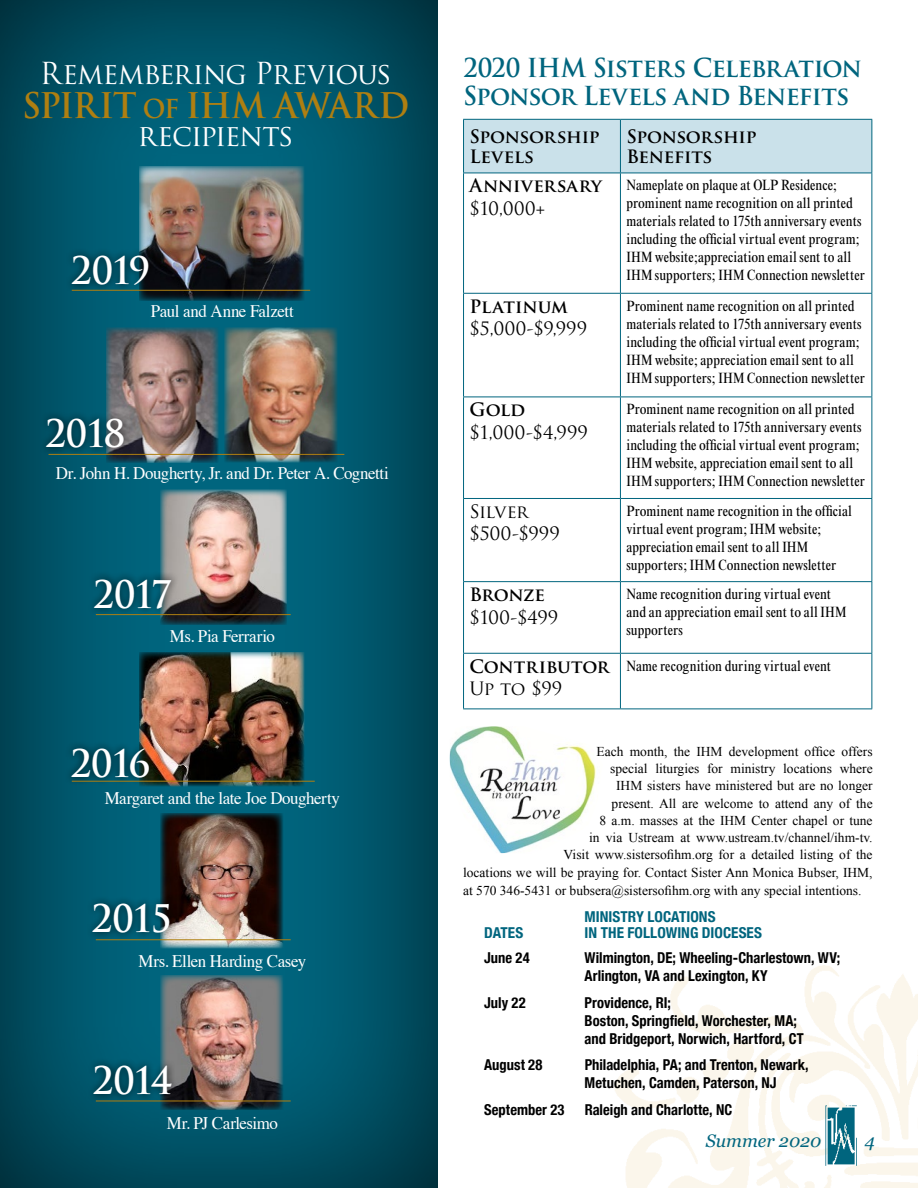
<style>
.page{position:relative;width:918px;height:1188px;background:#fff}
.page>*{position:absolute;margin:0;border:0;box-sizing:border-box;transform-origin:0 0}
.t1{font:700 37.05px "Trajan Pro";letter-spacing:-.055em;color:#fff;scale:.96 1}
.t2{font:700 34.5px "Trajan Pro";letter-spacing:-.035em;color:#af7f11;scale:.96 1}
.t3{font:29.55px "Trajan Pro";letter-spacing:-.035em;color:#fff;scale:.96 1}
.t4{font:700 25.5px/28.5px "Trajan Pro";letter-spacing:-.035em;color:#00657e;scale:.96 1}
.t5{font:700 18px/19.5px "Trajan Pro";letter-spacing:-.015em;color:#000}
.t6{font:18px/22.5px "Trajan Pro";letter-spacing:.005em;color:#000}
.t7{font:italic 18px "Georgia";color:#00657e}
.t8{font:700 18px "Trajan Pro";letter-spacing:.015em;color:#000}
.t9{font:17.7px "Times";letter-spacing:-.025em;color:#fff;scale:.96 1}
.t10{font:condensed 15px/18px "Times New Roman";color:#000}
.t11{font:700 condensed 15px/18px "Helvetica Neue";color:#000}
.t12{font:700 condensed 15px "Helvetica Neue";letter-spacing:.005em;color:#00657e}
.t13{font:13.5px "Times New Roman";color:#000}
.s1{font-size:25.5px}
</style>
<div class="page">
<img style="left:614px;top:966px;width:304px;height:222px">
<img style="left:824px;top:1104px;width:34px;height:64px">
<div style="left:0;top:0;width:450px;height:1188px;background:#000;opacity:.75"></div>
<img style="left:139px;top:166px;width:165px;height:135px">
<img style="left:161px;top:490px;width:126px;height:134px">
<img style="left:161px;top:813px;width:122px;height:135px">
<img style="left:161px;top:975px;width:122px;height:135px">
<img style="left:139px;top:652px;width:165px;height:134px">
<img style="left:106px;top:328px;width:113px;height:135px">
<img style="left:225px;top:328px;width:113px;height:134px">
<img style="left:450px;top:726px;width:146px;height:127px">
<div style="left:65px;top:248px;width:92px;height:45px;background:#000;opacity:.75"></div>
<div style="left:87px;top:571px;width:92px;height:45px;background:#000;opacity:.75"></div>
<div style="left:64px;top:740px;width:93px;height:46px;background:#000;opacity:.75"></div>
<div style="left:86px;top:896px;width:92px;height:45px;background:#000;opacity:.75"></div>
<div style="left:86px;top:1057px;width:93px;height:46px;background:#000;opacity:.75"></div>
<div style="left:39px;top:411px;width:93px;height:45px;background:#000;opacity:.75"></div>
<div style="left:464px;top:120px;width:408px;height:53px;background:#cae1ea"></div>
<hr style="left:463px;top:173px;width:157px;height:1px;background:#00657e">
<hr style="left:463px;top:173px;width:1px;height:120px;background:#00657e">
<hr style="left:620px;top:173px;width:252px;height:1px;background:#00657e">
<hr style="left:620px;top:173px;width:1px;height:120px;background:#00657e">
<hr style="left:872px;top:173px;width:1px;height:120px;background:#00657e">
<hr style="left:463px;top:293px;width:157px;height:1px;background:#00657e">
<hr style="left:463px;top:294px;width:1px;height:103px;background:#00657e">
<hr style="left:620px;top:293px;width:252px;height:1px;background:#00657e">
<hr style="left:620px;top:294px;width:1px;height:103px;background:#00657e">
<hr style="left:872px;top:294px;width:1px;height:103px;background:#00657e">
<hr style="left:463px;top:397px;width:157px;height:1px;background:#00657e">
<hr style="left:463px;top:397px;width:1px;height:101px;background:#00657e">
<hr style="left:620px;top:397px;width:252px;height:1px;background:#00657e">
<hr style="left:620px;top:397px;width:1px;height:101px;background:#00657e">
<hr style="left:872px;top:397px;width:1px;height:101px;background:#00657e">
<hr style="left:463px;top:498px;width:157px;height:1px;background:#00657e">
<hr style="left:463px;top:499px;width:1px;height:82px;background:#00657e">
<hr style="left:620px;top:498px;width:252px;height:1px;background:#00657e">
<hr style="left:620px;top:499px;width:1px;height:82px;background:#00657e">
<hr style="left:872px;top:499px;width:1px;height:82px;background:#00657e">
<hr style="left:463px;top:581px;width:157px;height:1px;background:#00657e">
<hr style="left:463px;top:582px;width:1px;height:71px;background:#00657e">
<hr style="left:620px;top:581px;width:252px;height:1px;background:#00657e">
<hr style="left:620px;top:582px;width:1px;height:71px;background:#00657e">
<hr style="left:872px;top:582px;width:1px;height:71px;background:#00657e">
<hr style="left:463px;top:653px;width:157px;height:1px;background:#00657e">
<hr style="left:463px;top:654px;width:1px;height:55px;background:#00657e">
<hr style="left:620px;top:653px;width:252px;height:1px;background:#00657e">
<hr style="left:620px;top:654px;width:1px;height:55px;background:#00657e">
<hr style="left:872px;top:654px;width:1px;height:55px;background:#00657e">
<hr style="left:463px;top:709px;width:157px;height:1px;background:#00657e">
<hr style="left:620px;top:709px;width:252px;height:1px;background:#00657e">
<hr style="left:463px;top:120px;width:1px;height:53px;background:#00657e">
<hr style="left:463px;top:119px;width:157px;height:1px;background:#00657e">
<hr style="left:620px;top:119px;width:252px;height:1px;background:#00657e">
<hr style="left:620px;top:120px;width:1px;height:53px;background:#00657e">
<hr style="left:872px;top:120px;width:1px;height:53px;background:#00657e">
<hr style="left:72px;top:290px;width:238px;height:1px;background:#af7f11">
<hr style="left:96px;top:614px;width:195px;height:1px;background:#af7f11">
<hr style="left:96px;top:939px;width:195px;height:1px;background:#af7f11">
<hr style="left:96px;top:1101px;width:195px;height:1px;background:#af7f11">
<hr style="left:72px;top:781px;width:243px;height:1px;background:#af7f11">
<hr style="left:49px;top:454px;width:295px;height:1px;background:#af7f11">
<h3 class="t3" style="left:40px;top:54px;width:368px">Remembering Previous</h3>
<h2 class="t2" style="left:22px;top:84px;width:405px">SPIRIT <span class="s1">OF</span> IHM AWARD</h2>
<h3 class="t3" style="left:138px;top:116px;width:164px">recipients</h3>
<h1 class="t1" style="left:71px;top:248px;width:84px">2019</h1>
<p class="t9" style="left:151px;top:294px;width:150px">Paul and Anne Falzett</p>
<h1 class="t1" style="left:45px;top:411px;width:85px">2018</h1>
<p class="t9" style="left:56px;top:457px;width:348px">Dr. John H. Dougherty, Jr. and Dr. Peter A. Cognetti</p>
<h1 class="t1" style="left:93px;top:571px;width:84px">2017</h1>
<p class="t9" style="left:170px;top:619px;width:111px">Ms. Pia Ferrario</p>
<h1 class="t1" style="left:70px;top:741px;width:85px">2016</h1>
<p class="t9" style="left:105px;top:782px;width:247px">Margaret and the late Joe Dougherty</p>
<h1 class="t1" style="left:91px;top:896px;width:86px">2015</h1>
<p class="t9" style="left:139px;top:944px;width:176px">Mrs. Ellen Harding Casey</p>
<h1 class="t1" style="left:92px;top:1058px;width:85px">2014</h1>
<p class="t9" style="left:167px;top:1106px;width:117px">Mr. PJ Carlesimo</p>
<h3 class="t4" style="left:463px;top:54px;width:417px">2020 IHM Sisters Celebration<br>Sponsor Levels and Benefits</h3>
<p class="t5" style="left:470px;top:127px;width:132px">Sponsorship<br>Levels</p>
<p class="t5" style="left:626px;top:127px;width:132px">Sponsorship<br>Benefits</p>
<p class="t8" style="left:470px;top:175px;width:134px">Anniversary</p>
<p class="t6" style="left:470px;top:197px;width:77px">$10,000+</p>
<p class="t10" style="left:626px;top:176px;width:240px">Nameplate on plaque at OLP Residence; prominent name recognition on all printed materials related to 175th anniversary events including the official virtual event program; IHM website;appreciation email sent to all IHM supporters; IHM Connection newsletter</p>
<p class="t5" style="left:470px;top:297px;width:100px">Platinum</p>
<p class="t6" style="left:470px;top:317px;width:119px">$5,000-$9,999</p>
<p class="t5" style="left:470px;top:400px;width:57px">Gold</p>
<p class="t6" style="left:470px;top:421px;width:120px">$1,000-$4,999</p>
<p class="t10" style="left:626px;top:297px;width:240px">Prominent name recognition on all printed materials related to 175th anniversary events including the official virtual event program; IHM website; appreciation email sent to all IHM supporters; IHM Connection newsletter</p>
<p class="t10" style="left:626px;top:400px;width:240px">Prominent name recognition on all printed materials related to 175th anniversary events including the official virtual event program; IHM website, appreciation email sent to all IHM supporters; IHM Connection newsletter</p>
<p class="t6" style="left:470px;top:500px;width:92px">Silver $500-$999</p>
<p class="t10" style="left:626px;top:502px;width:227px">Prominent name recognition in the official virtual event program; IHM website; appreciation email sent to all IHM supporters; IHM Connection newsletter</p>
<p class="t5" style="left:470px;top:585px;width:77px">Bronze</p>
<p class="t6" style="left:470px;top:606px;width:90px">$100-$499</p>
<p class="t10" style="left:626px;top:585px;width:221px">Name recognition during virtual event and an appreciation email sent to all IHM supporters</p>
<p class="t5" style="left:470px;top:657px;width:141px">Contributor</p>
<p class="t6" style="left:470px;top:677px;width:94px">Up to $99</p>
<p class="t10" style="left:626px;top:656px;width:206px">Name recognition during virtual event</p>
<p class="t13" style="left:597px;top:742px;width:278px">Each month, the IHM development office offers</p>
<p class="t13" style="left:610px;top:760px;width:264px">special liturgies for ministry locations where</p>
<p class="t13" style="left:616px;top:777px;width:258px">IHM sisters have ministered but are no longer</p>
<p class="t13" style="left:612px;top:794px;width:263px">present. All are welcome to attend any of the</p>
<p class="t13" style="left:600px;top:811px;width:275px">8 a.m. masses at the IHM Center chapel or tune</p>
<p class="t13" style="left:589px;top:829px;width:285px">in via Ustream at www.ustream.tv/channel/ihm-tv.</p>
<p class="t13" style="left:564px;top:846px;width:310px">Visit www.sistersofihm.org for a detailed listing of the</p>
<p class="t13" style="left:463px;top:863px;width:411px">locations we will be praying for. Contact Sister Ann Monica Bubser, IHM,</p>
<p class="t13" style="left:463px;top:881px;width:400px">at 570 346-5431 or bubsera@sistersofihm.org with any special intentions.</p>
<p class="t12" style="left:585px;top:904px;width:132px">MINISTRY LOCATIONS</p>
<p class="t12" style="left:484px;top:921px;width:41px">DATES</p>
<p class="t12" style="left:585px;top:921px;width:179px">IN THE FOLLOWING DIOCESES</p>
<p class="t11" style="left:484px;top:948px;width:47px">June 24</p>
<p class="t11" style="left:585px;top:948px;width:257px">Wilmington, DE; Wheeling-Charlestown, WV;<br>Arlington, VA and Lexington, KY</p>
<p class="t11" style="left:484px;top:992px;width:43px">July 22</p>
<p class="t11" style="left:585px;top:992px;width:221px">Providence, RI;<br>Boston, Springfield, Worchester, MA; and Bridgeport, Norwich, Hartford, CT</p>
<p class="t11" style="left:484px;top:1055px;width:60px">August 28</p>
<p class="t11" style="left:585px;top:1055px;width:226px">Philadelphia, PA; and Trenton, Newark,<br>Metuchen, Camden, Paterson, NJ</p>
<p class="t11" style="left:484px;top:1100px;width:82px">September 23</p>
<p class="t11" style="left:585px;top:1100px;width:149px">Raleigh and Charlotte, NC</p>
<p class="t7" style="left:706px;top:1131px;width:117px">Summer 2020</p>
<p class="t7" style="left:865px;top:1131px;width:12px">4</p>
</div>
